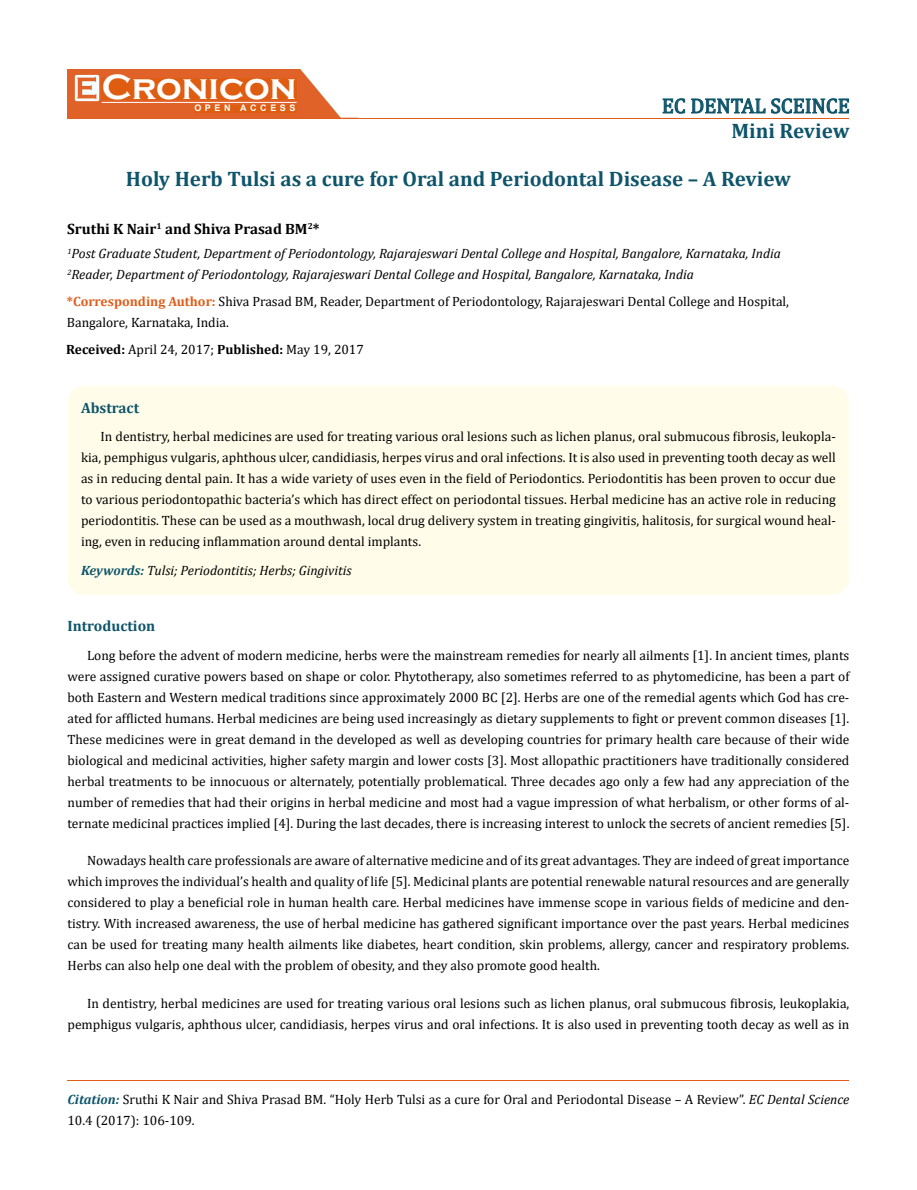
<style>
.page{position:relative;width:917px;height:1190px;background:#fff}
.page>*{position:absolute;margin:0;border:0;box-sizing:border-box;transform-origin:0 0}
.t1{font:700 36px "Copperplate Gothic";color:#fff}
.t2{font:700 21px "Cambria";color:#0e546a}
.t3{font:21px "Cambria";color:#0e546a}
.t4{font:700 15px "Cambria";color:#000}
.t5{font:700 15px "Cambria";color:#0e546a}
.t6{font:13.5px/21px "Cambria";color:#000;text-align:justify}
.t7{font:italic 13.5px/21px "Cambria";color:#000}
.t8{font:700 9px "Arial";letter-spacing:.4em;color:#fff}
.s1{font-weight:700;color:#e05d1a}
.s2{font-weight:700}
.s3{font-weight:700;color:#0e546a}
.s4{font-weight:700;font-style:italic;color:#0e546a}
.s5{font-style:italic}
</style>
<div class="page">
<div style="left:67px;top:70px;width:290px;height:49px;background:#e06228"></div>
<svg style="left:300px;top:69px;width:58px;height:49px"></svg>
<img style="left:75px;top:75px;width:24px;height:26px">
<div style="left:102px;top:79px;width:195px;height:21px;background:#df5d11"></div>
<div style="left:194px;top:105px;width:103px;height:7px;background:#df5d11"></div>
<svg style="left:662px;top:98px;width:187px;height:16px"></svg>
<hr style="left:102px;top:102px;width:194px;height:1px;background:#fff">
<hr style="left:279px;top:118px;width:569px;height:1px;background:#e05d1a">
<hr style="left:67px;top:1080px;width:782px;height:1px;background:#e05d1a">
<div style="left:67px;top:386px;width:782px;height:209px;background:#fffde9;border-radius:18px"></div>
<h1 class="t1" style="left:102px;top:68px;width:196px">Cronicon</h1>
<p class="t8" style="left:194px;top:102px;width:103px">OPEN ACCESS</p>
<h2 class="t3" style="left:662px;top:93px;width:189px">EC DENTAL SCEINCE</h2>
<h2 class="t2" style="left:731px;top:116px;width:120px">Mini Review</h2>
<h2 class="t2" style="left:126px;top:163px;width:666px">Holy Herb Tulsi as a cure for Oral and Periodontal Disease – A Review</h2>
<p class="t4" style="left:67px;top:218px;width:254px">Sruthi K Nair<sup>1</sup> and Shiva Prasad BM<sup>2</sup>*</p>
<p class="t7" style="left:67px;top:242px;width:715px"><sup>1</sup>Post Graduate Student, Department of Periodontology, Rajarajeswari Dental College and Hospital, Bangalore, Karnataka, India<br><sup>2</sup>Reader, Department of Periodontology, Rajarajeswari Dental College and Hospital, Bangalore, Karnataka, India</p>
<p class="t6" style="left:67px;top:291px;width:723px"><span class="s1">*Corresponding Author:</span> Shiva Prasad BM, Reader, Department of Periodontology, Rajarajeswari Dental College and Hospital,<br>Bangalore, Karnataka, India.</p>
<p class="t6" style="left:66px;top:339px;width:299px"><span class="s2">Received:</span> April 24, 2017; <span class="s2">Published:</span> May 19, 2017</p>
<p class="t5" style="left:81px;top:398px;width:60px">Abstract</p>
<p class="t6" style="left:81px;top:425px;width:756px;text-indent:20px">In dentistry, herbal medicines are used for treating various oral lesions such as lichen planus, oral submucous fibrosis, leukopla&shy;kia, pemphigus vulgaris, aphthous ulcer, candidiasis, herpes virus and oral infections. It is also used in preventing tooth decay as well as in reducing dental pain. It has a wide variety of uses even in the field of Periodontics. Periodontitis has been proven to occur due to various periodontopathic bacteria’s which has direct effect on periodontal tissues. Herbal medicine has an active role in reducing periodontitis. These can be used as a mouthwash, local drug delivery system in treating gingivitis, halitosis, for surgical wound heal&shy;ing, even in reducing inflammation around dental implants.</p>
<p class="t7" style="left:81px;top:559px;width:272px"><span class="s3">Keywords:</span> Tulsi; Periodontitis; Herbs; Gingivitis</p>
<p class="t5" style="left:67px;top:615px;width:89px">Introduction</p>
<p class="t6" style="left:67px;top:644px;width:783px;text-indent:19px">Long before the advent of modern medicine, herbs were the mainstream remedies for nearly all ailments [1]. In ancient times, plants were assigned curative powers based on shape or color. Phytotherapy, also sometimes referred to as phytomedicine, has been a part of both Eastern and Western medical traditions since approximately 2000 BC [2]. Herbs are one of the remedial agents which God has cre&shy;ated for afflicted humans. Herbal medicines are being used increasingly as dietary supplements to fight or prevent common diseases [1].<br>These medicines were in great demand in the developed as well as developing countries for primary health care because of their wide biological and medicinal activities, higher safety margin and lower costs [3]. Most allopathic practitioners have traditionally considered herbal treatments to be innocuous or alternately, potentially problematical. Three decades ago only a few had any appreciation of the number of remedies that had their origins in herbal medicine and most had a vague impression of what herbalism, or other forms of al&shy;ternate medicinal practices implied [4]. During the last decades, there is increasing interest to unlock the secrets of ancient remedies [5].</p>
<p class="t6" style="left:67px;top:849px;width:783px;text-indent:19px">Nowadays health care professionals are aware of alternative medicine and of its great advantages. They are indeed of great importance which improves the individual’s health and quality of life [5]. Medicinal plants are potential renewable natural resources and are generally considered to play a beneficial role in human health care. Herbal medicines have immense scope in various fields of medicine and den&shy;tistry. With increased awareness, the use of herbal medicine has gathered significant importance over the past years. Herbal medicines can be used for treating many health ailments like diabetes, heart condition, skin problems, allergy, cancer and respiratory problems.<br>Herbs can also help one deal with the problem of obesity, and they also promote good health.</p>
<p class="t6" style="left:67px;top:992px;width:783px;text-align:right">In dentistry, herbal medicines are used for treating various oral lesions such as lichen planus, oral submucous fibrosis, leukoplakia, pemphigus vulgaris, aphthous ulcer, candidiasis, herpes virus and oral infections. It is also used in preventing tooth decay as well as in</p>
<p class="t6" style="left:67px;top:1088px;width:783px"><span class="s4">Citation:</span> Sruthi K Nair and Shiva Prasad BM. “Holy Herb Tulsi as a cure for Oral and Periodontal Disease – A Review”. <span class="s5">EC Dental Science<br></span>10.4 (2017): 106-109.</p>
</div>
